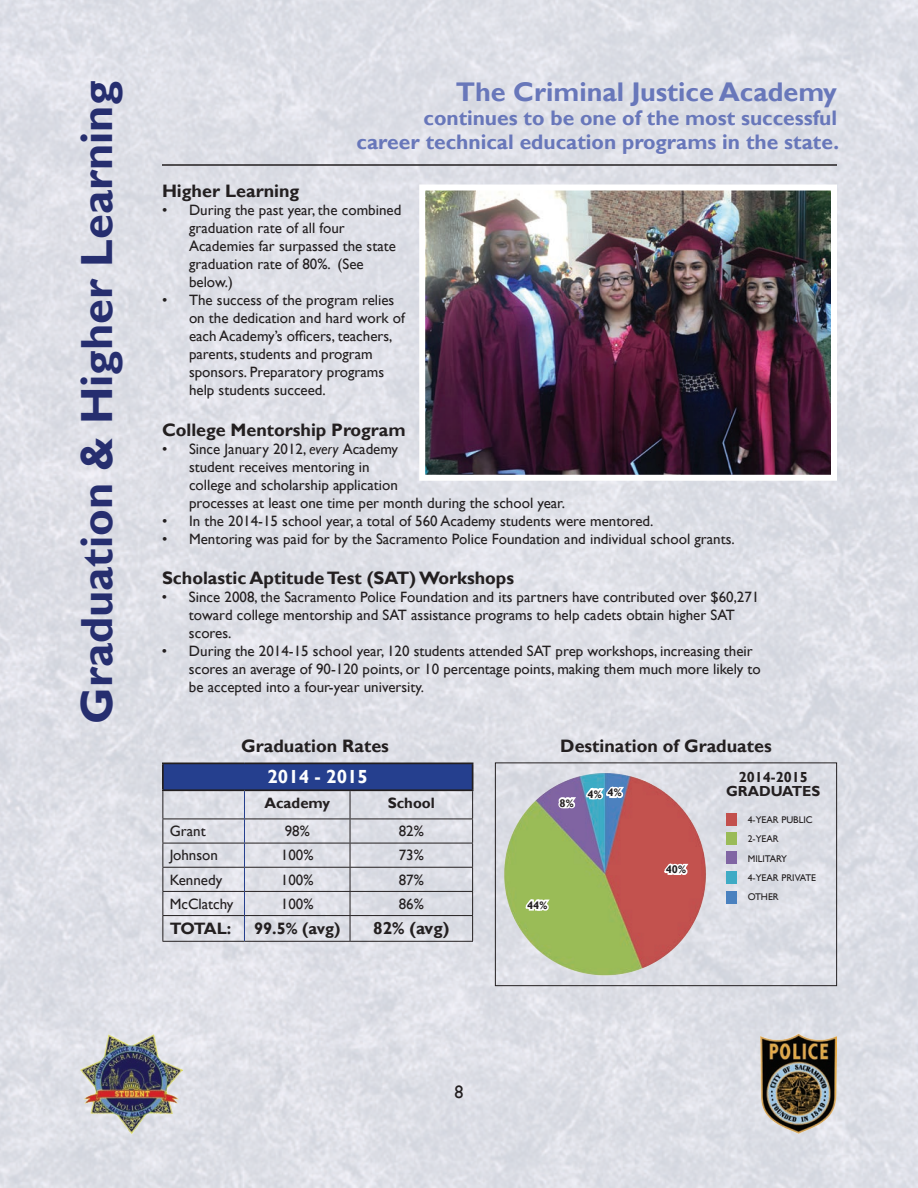
<style>
.page{position:relative;width:918px;height:1188px;background:#fff}
.page>*{position:absolute;margin:0;border:0;box-sizing:border-box;transform-origin:0 0}
.t1{font:700 45px "Gill Sans";color:#262e6f}
.t2{font:700 27px "Gill Sans";color:#6877ba}
.t3{font:700 21px/24px "Gill Sans";color:#6877ba;text-align:right}
.t4{font:700 18.9px "Gill Sans";color:#fdfefe}
.t5{font:700 18px "Gill Sans";color:#231f20}
.t6{font:18px "Gill Sans";color:#231f20}
.t7{font:700 17.25px "Gill Sans";color:#231f20}
.t8{font:700 16.5px "Gill Sans";letter-spacing:-.035em;color:#231f20}
.t9{font:15px/18px "Gill Sans";color:#231f20}
.t10{font:700 15px "Gill Sans";color:#231f20}
.t11{font:700 14.55px/14.5px "Gill Sans";color:#231f20;text-align:center}
.t12{font:700 11.1px "Gill Sans";color:#231f20}
.t13{font:9.75px/19.4px "Gill Sans";color:#231f20}
.s1{font-style:italic}
</style>
<div class="page">
<img style="left:0;top:0;width:918px;height:1188px">
<img style="left:81px;top:1034px;width:102px;height:100px">
<img style="left:761px;top:1034px;width:75px;height:100px">
<hr style="left:162px;top:164px;width:675px;height:2px;background:#231f20">
<div style="left:163px;top:763px;width:310px;height:27px;background:#253f8e"></div>
<hr style="left:162px;top:763px;width:82px;height:1px;background:#231f20">
<hr style="left:162px;top:764px;width:2px;height:25px;background:#231f20">
<hr style="left:244px;top:763px;width:106px;height:1px;background:#231f20">
<hr style="left:350px;top:763px;width:123px;height:1px;background:#231f20">
<hr style="left:162px;top:789px;width:82px;height:2px;background:#231f20">
<hr style="left:244px;top:789px;width:106px;height:2px;background:#231f20">
<hr style="left:350px;top:789px;width:123px;height:2px;background:#231f20">
<hr style="left:350px;top:941px;width:123px;height:1px;background:#231f20">
<hr style="left:162px;top:941px;width:82px;height:1px;background:#231f20">
<hr style="left:244px;top:941px;width:106px;height:1px;background:#231f20">
<hr style="left:162px;top:819px;width:82px;height:1px;background:#231f20">
<hr style="left:244px;top:819px;width:106px;height:1px;background:#231f20">
<hr style="left:350px;top:819px;width:123px;height:1px;background:#231f20">
<hr style="left:162px;top:843px;width:82px;height:1px;background:#231f20">
<hr style="left:244px;top:843px;width:106px;height:1px;background:#231f20">
<hr style="left:350px;top:843px;width:123px;height:1px;background:#231f20">
<hr style="left:162px;top:867px;width:82px;height:1px;background:#231f20">
<hr style="left:244px;top:867px;width:106px;height:1px;background:#231f20">
<hr style="left:350px;top:867px;width:123px;height:1px;background:#231f20">
<hr style="left:162px;top:891px;width:82px;height:1px;background:#231f20">
<hr style="left:244px;top:891px;width:106px;height:1px;background:#231f20">
<hr style="left:350px;top:891px;width:123px;height:1px;background:#231f20">
<hr style="left:162px;top:915px;width:82px;height:1px;background:#231f20">
<svg style="left:162px;top:791px;width:1px;height:150px"></svg>
<hr style="left:244px;top:915px;width:106px;height:1px;background:#231f20">
<hr style="left:350px;top:915px;width:123px;height:1px;background:#231f20">
<svg style="left:350px;top:791px;width:1px;height:150px"></svg>
<svg style="left:472px;top:764px;width:1px;height:177px"></svg>
<svg style="left:244px;top:791px;width:1px;height:150px"></svg>
<img style="left:495px;top:763px;width:220px;height:223px">
<svg style="left:661px;top:861px;width:31px;height:17px"></svg>
<svg style="left:522px;top:896px;width:31px;height:18px"></svg>
<svg style="left:556px;top:784px;width:71px;height:27px"></svg>
<div style="left:726px;top:832px;width:11px;height:12px;background:#9abb58"></div>
<div style="left:726px;top:813px;width:11px;height:12px;background:#c3504d"></div>
<div style="left:726px;top:852px;width:11px;height:12px;background:#8065a3"></div>
<div style="left:726px;top:871px;width:11px;height:13px;background:#3fabc5"></div>
<div style="left:726px;top:891px;width:11px;height:12px;background:#4a81bf"></div>
<img style="left:426px;top:192px;width:404px;height:282px">
<div style="left:419px;top:185px;width:418px;height:296px;border:6px solid #fff"></div>
<h1 class="t1" style="left:70px;top:724px;width:644px;rotate:-90deg">Graduation &amp; Higher Learning</h1>
<h2 class="t2" style="left:456px;top:76px;width:383px">The Criminal Justice Academy</h2>
<h3 class="t3" style="left:357px;top:107px;width:484px">continues to be one of the most successful<br>career technical education programs in the state.</h3>
<p class="t5" style="left:162px;top:180px;width:139px">Higher Learning</p>
<p class="t9" style="left:189px;top:201px;width:214px;text-indent:-27px">• During the past year, the combined graduation rate of all four<br>Academies far surpassed the state graduation rate of 80%. (See below.)</p>
<p class="t9" style="left:189px;top:291px;width:217px;text-indent:-27px">• The success of the program relies on the dedication and hard work of each Academy’s officers, teachers, parents, students and program sponsors. Preparatory programs help students succeed.</p>
<p class="t5" style="left:162px;top:419px;width:245px">College Mentorship Program</p>
<p class="t9" style="left:189px;top:441px;width:377px;text-indent:-27px">• Since January 2012, <span class="s1">every</span> Academy<br>student receives mentoring in<br>college and scholarship application<br>processes at least one time per month during the school year.</p>
<p class="t9" style="left:162px;top:513px;width:493px">• In the 2014-15 school year, a total of 560 Academy students were mentored.</p>
<p class="t9" style="left:162px;top:531px;width:574px">• Mentoring was paid for by the Sacramento Police Foundation and individual school grants.</p>
<p class="t5" style="left:162px;top:567px;width:354px">Scholastic Aptitude Test (SAT) Workshops</p>
<p class="t9" style="left:189px;top:588px;width:572px;text-indent:-27px">• Since 2008, the Sacramento Police Foundation and its partners have contributed over $60,271 toward college mentorship and SAT assistance programs to help cadets obtain higher SAT scores.</p>
<p class="t9" style="left:189px;top:642px;width:573px;text-indent:-27px">• During the 2014-15 school year, 120 students attended SAT prep workshops, increasing their scores an average of 90-120 points, or 10 percentage points, making them much more likely to be accepted into a four-year university.</p>
<p class="t5" style="left:241px;top:735px;width:149px">Graduation Rates</p>
<p class="t5" style="left:560px;top:735px;width:213px">Destination of Graduates</p>
<p class="t4" style="left:267px;top:766px;width:102px">2014 - 2015</p>
<p class="t10" style="left:264px;top:794px;width:67px">Academy</p>
<p class="t10" style="left:388px;top:794px;width:49px">School</p>
<p class="t9" style="left:170px;top:822px;width:37px">Grant</p>
<p class="t9" style="left:285px;top:822px;width:27px">98%</p>
<p class="t9" style="left:399px;top:822px;width:27px">82%</p>
<p class="t9" style="left:170px;top:847px;width:50px">Johnson</p>
<p class="t9" style="left:281px;top:847px;width:34px">100%</p>
<p class="t9" style="left:399px;top:847px;width:27px">73%</p>
<p class="t9" style="left:170px;top:871px;width:54px">Kennedy</p>
<p class="t9" style="left:281px;top:871px;width:34px">100%</p>
<p class="t9" style="left:399px;top:871px;width:27px">87%</p>
<p class="t9" style="left:170px;top:895px;width:65px">McClatchy</p>
<p class="t9" style="left:281px;top:895px;width:34px">100%</p>
<p class="t9" style="left:399px;top:895px;width:27px">86%</p>
<p class="t8" style="left:170px;top:919px;width:63px">TOTAL:</p>
<p class="t8" style="left:254px;top:919px;width:88px">99.5% (avg)</p>
<p class="t7" style="left:373px;top:918px;width:78px">82% (avg)</p>
<p class="t6" style="left:454px;top:1082px;width:10px">8</p>
<p class="t12" style="left:560px;top:796px;width:16px">8%</p>
<p class="t12" style="left:608px;top:786px;width:16px">4%</p>
<p class="t12" style="left:588px;top:787px;width:16px">4%</p>
<p class="t12" style="left:527px;top:898px;width:22px">44%</p>
<p class="t12" style="left:666px;top:863px;width:22px">40%</p>
<p class="t11" style="left:726px;top:770px;width:96px">2014-2015<br>GRADUATES</p>
<p class="t13" style="left:748px;top:810px;width:70px">4-YEAR PUBLIC<br>2-YEAR<br>MILITARY<br>4-YEAR PRIVATE<br>OTHER</p>
</div>
